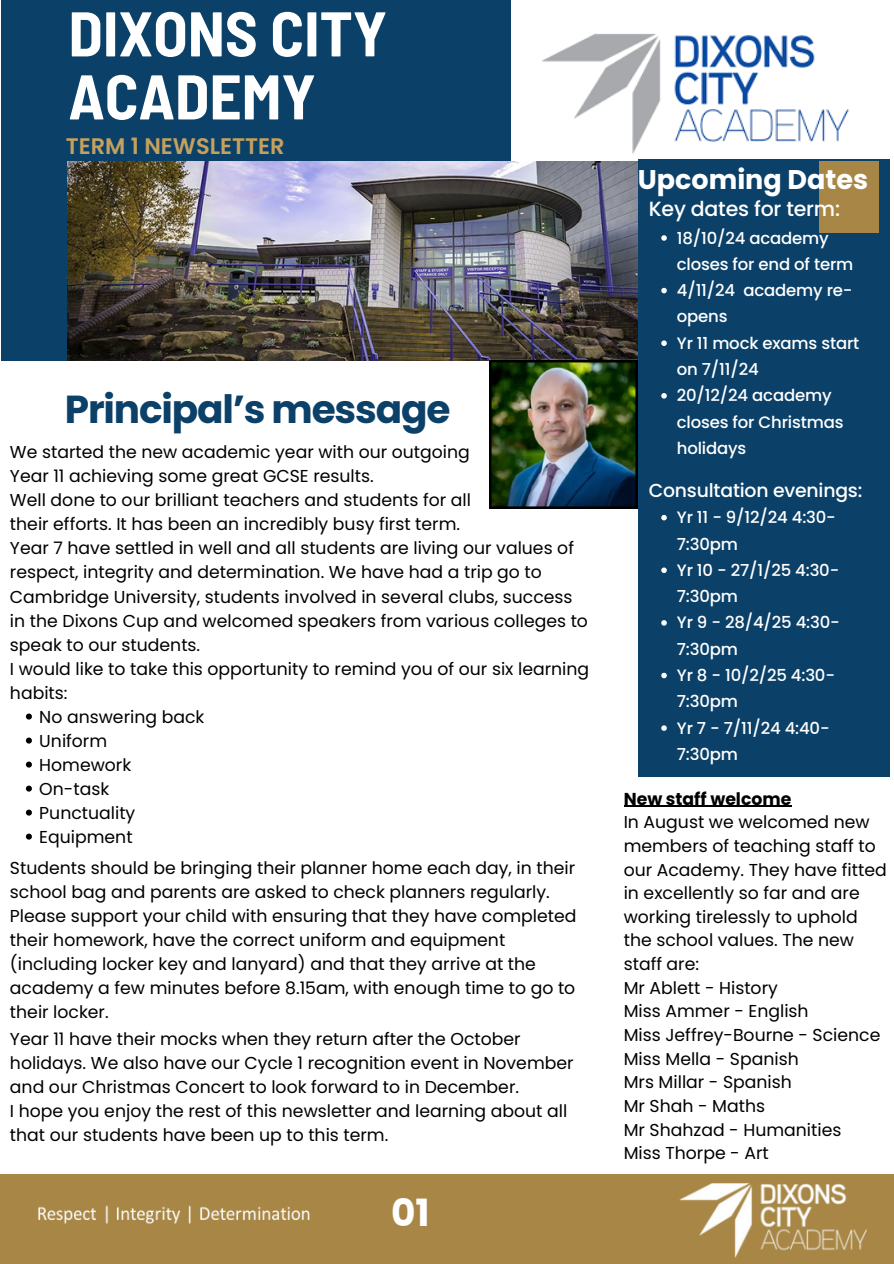
<style>
.page{position:relative;width:894px;height:1264px;background:#fff}
.page>*{position:absolute;margin:0;border:0;box-sizing:border-box;transform-origin:0 0}
.t1{font:700 semi-condensed 63px/63px "Barlow";color:#fff}
.t2{font:700 39px "Poppins";letter-spacing:-.03em;color:#0b4068}
.t3{font:700 37.5px "Poppins";color:#fff}
.t4{font:700 27px "Poppins";color:#fff}
.t5{font:600 22.5px "Poppins";color:#c4a15f}
.t6{font:500 20.55px "Poppins";letter-spacing:-.01em;color:#fff}
.t7{font:500 18.75px "Poppins";letter-spacing:-.01em;color:#fff}
.t8{font:17.25px/24px "Poppins";color:#000}
.t9{font:700 17.25px "Poppins";color:#000}
.t10{font:500 16.5px/26.2px "Poppins";letter-spacing:-.01em;color:#fff}
</style>
<div class="page">
<div style="left:1px;top:0;width:509px;height:360px;background:#0b4068"></div>
<div style="left:0;top:1174px;width:893px;height:89px;background:#a88746"></div>
<img style="left:68px;top:161px;width:569px;height:200px">
<div style="left:637px;top:160px;width:252px;height:617px;background:#0b4068"></div>
<div style="left:818px;top:161px;width:60px;height:72px;background:#a88746"></div>
<img style="left:542px;top:33px;width:307px;height:120px">
<img style="left:38px;top:1205px;width:272px;height:19px">
<img style="left:679px;top:1183px;width:187px;height:73px">
<img style="left:489px;top:360px;width:148px;height:148px">
<svg style="left:661px;top:235px;width:5px;height:6px"></svg>
<svg style="left:661px;top:288px;width:5px;height:5px"></svg>
<svg style="left:661px;top:340px;width:5px;height:6px"></svg>
<svg style="left:661px;top:393px;width:5px;height:5px"></svg>
<svg style="left:661px;top:515px;width:5px;height:5px"></svg>
<svg style="left:661px;top:567px;width:5px;height:6px"></svg>
<svg style="left:661px;top:620px;width:5px;height:5px"></svg>
<svg style="left:661px;top:672px;width:5px;height:6px"></svg>
<svg style="left:661px;top:725px;width:5px;height:6px"></svg>
<svg style="left:26px;top:713px;width:6px;height:6px"></svg>
<svg style="left:26px;top:737px;width:6px;height:6px"></svg>
<svg style="left:26px;top:761px;width:6px;height:6px"></svg>
<svg style="left:26px;top:785px;width:6px;height:6px"></svg>
<svg style="left:26px;top:809px;width:6px;height:6px"></svg>
<svg style="left:26px;top:833px;width:6px;height:6px"></svg>
<hr style="left:623px;top:805px;width:168px;height:1px;background:#000">
<p class="t1" style="left:68px;top:0;width:320px">DIXONS CITY<br>ACADEMY</p>
<p class="t5" style="left:66px;top:131px;width:220px">TERM 1 NEWSLETTER</p>
<p class="t2" style="left:65px;top:382px;width:387px">Principal’s message</p>
<p class="t8" style="left:10px;top:440px;width:461px">We started the new academic year with our outgoing</p>
<p class="t8" style="left:10px;top:464px;width:365px">Year 11 achieving some great GCSE results.</p>
<p class="t8" style="left:10px;top:488px;width:462px">Well done to our brilliant teachers and students for all</p>
<p class="t8" style="left:10px;top:512px;width:451px">their efforts. It has been an incredibly busy first term.</p>
<p class="t8" style="left:10px;top:536px;width:579px">Year 7 have settled in well and all students are living our values of respect, integrity and determination. We have had a trip go to Cambridge University, students involved in several clubs, success in the Dixons Cup and welcomed speakers from various colleges to speak to our students.</p>
<p class="t8" style="left:10px;top:656px;width:580px">I would like to take this opportunity to remind you of our six learning habits:</p>
<p class="t8" style="left:39px;top:704px;width:166px">No answering back</p>
<p class="t8" style="left:39px;top:728px;width:69px">Uniform</p>
<p class="t8" style="left:39px;top:752px;width:93px">Homework</p>
<p class="t8" style="left:39px;top:776px;width:71px">On-task</p>
<p class="t8" style="left:39px;top:800px;width:97px">Punctuality</p>
<p class="t8" style="left:39px;top:824px;width:95px">Equipment</p>
<p class="t8" style="left:10px;top:855px;width:568px">Students should be bringing their planner home each day, in their school bag and parents are asked to check planners regularly.<br>Please support your child with ensuring that they have completed their homework, have the correct uniform and equipment (including locker key and lanyard) and that they arrive at the academy a few minutes before 8.15am, with enough time to go to their locker.</p>
<p class="t8" style="left:10px;top:1027px;width:565px">Year 11 have their mocks when they return after the October holidays. We also have our Cycle 1 recognition event in November and our Christmas Concert to look forward to in December.</p>
<p class="t8" style="left:10px;top:1099px;width:558px">I hope you enjoy the rest of this newsletter and learning about all that our students have been up to this term.</p>
<p class="t3" style="left:391px;top:1186px;width:40px">01</p>
<h5 class="t4" style="left:637px;top:161px;width:232px">Upcoming Dates</h5>
<p class="t6" style="left:648px;top:194px;width:193px">Key dates for term:</p>
<h6 class="t10" style="left:676px;top:225px;width:178px">18/10/24 academy closes for end of term</h6>
<p class="t10" style="left:676px;top:277px;width:177px">4/11/24 academy re&shy;opens</p>
<p class="t10" style="left:676px;top:330px;width:184px">Yr 11 mock exams start on 7/11/24</p>
<p class="t10" style="left:676px;top:382px;width:168px">20/12/24 academy closes for Christmas holidays</p>
<p class="t7" style="left:648px;top:477px;width:215px">Consultation evenings:</p>
<p class="t10" style="left:676px;top:504px;width:160px">Yr 11 - 9/12/24 4:30-<br>7:30pm</p>
<p class="t10" style="left:676px;top:557px;width:164px">Yr 10 - 27/1/25 4:30-<br>7:30pm</p>
<h2 class="t10" style="left:676px;top:609px;width:164px">Yr 9 - 28/4/25 4:30-<br>7:30pm</h2>
<p class="t10" style="left:676px;top:662px;width:160px">Yr 8 - 10/2/25 4:30-<br>7:30pm</p>
<p class="t10" style="left:676px;top:714px;width:154px">Yr 7 - 7/11/24 4:40-<br>7:30pm</p>
<p class="t9" style="left:623px;top:786px;width:169px">New staff welcome</p>
<p class="t8" style="left:623px;top:810px;width:264px">In August we welcomed new members of teaching staff to our Academy. They have fitted in excellently so far and are working tirelessly to uphold the school values. The new staff are:</p>
<p class="t8" style="left:623px;top:975px;width:155px">Mr Ablett - History</p>
<p class="t8" style="left:623px;top:999px;width:186px">Miss Ammer - English</p>
<p class="t8" style="left:623px;top:1022px;width:258px">Miss Jeffrey-Bourne - Science</p>
<p class="t8" style="left:623px;top:1046px;width:176px">Miss Mella - Spanish</p>
<p class="t8" style="left:623px;top:1070px;width:170px">Mrs Millar - Spanish</p>
<p class="t8" style="left:623px;top:1093px;width:143px">Mr Shah - Maths</p>
<p class="t8" style="left:623px;top:1117px;width:219px">Mr Shahzad - Humanities</p>
<p class="t8" style="left:623px;top:1141px;width:146px">Miss Thorpe - Art</p>
</div>
